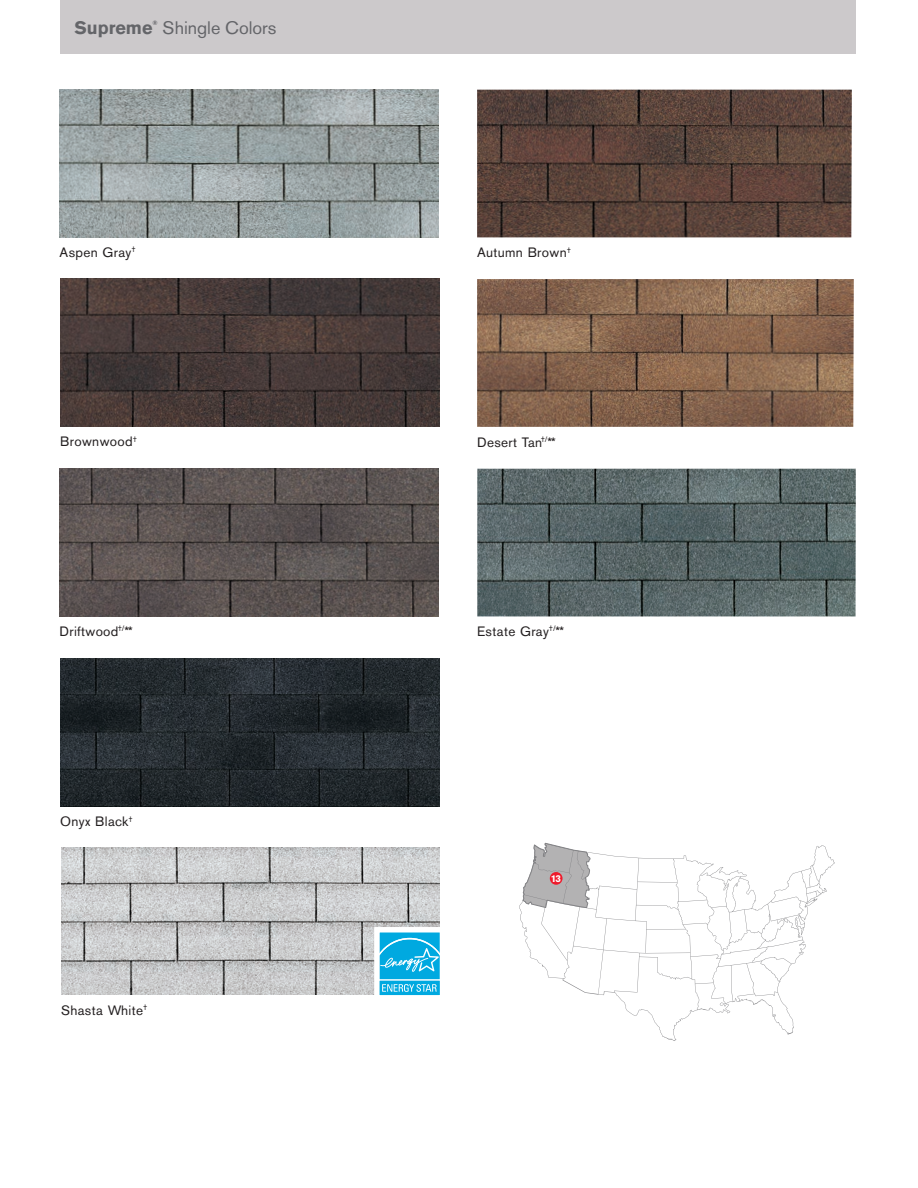
<style>
.page{position:relative;width:918px;height:1188px;background:#fff}
.page>*{position:absolute;margin:0;border:0;box-sizing:border-box;transform-origin:0 0}
.t1{font:18px "Akzidenz Grotesk Pro";color:#646569}
.t2{font:700 18px "Akzidenz Grotesk Pro";color:#646569}
.t3{font:13.5px "Akzidenz Grotesk Pro";letter-spacing:.025em;color:#231f20}
.t4{font:700 9.9px "Akzidenz Grotesk Pro";color:#fff}
.t5{font:700 6.3px "Akzidenz Grotesk Pro";color:#646569}
</style>
<div class="page">
<img style="left:477px;top:90px;width:375px;height:147px">
<img style="left:477px;top:279px;width:377px;height:148px">
<svg style="left:519px;top:843px;width:316px;height:198px"></svg>
<div style="left:550px;top:872px;width:13px;height:13px;background:#ee1b2c;border-radius:50%"></div>
<div style="left:60px;top:0;width:796px;height:54px;background:#ccc9cb"></div>
<img style="left:60px;top:89px;width:378px;height:148px">
<img style="left:60px;top:279px;width:379px;height:148px">
<img style="left:60px;top:469px;width:378px;height:147px">
<img style="left:477px;top:469px;width:379px;height:147px">
<img style="left:60px;top:659px;width:379px;height:148px">
<img style="left:61px;top:847px;width:378px;height:148px">
<svg style="left:372px;top:924px;width:68px;height:72px"></svg>
<h1 class="t2" style="left:75px;top:17px;width:79px">Supreme</h1>
<p class="t5" style="left:153px;top:18px;width:7px">®</p>
<h1 class="t1" style="left:163px;top:17px;width:115px">Shingle Colors</h1>
<p class="t3" style="left:60px;top:243px;width:77px">Aspen Gray<sup>†</sup></p>
<p class="t3" style="left:60px;top:433px;width:78px">Brownwood<sup>†</sup></p>
<p class="t3" style="left:477px;top:244px;width:95px">Autumn Brown<sup>†</sup></p>
<p class="t3" style="left:477px;top:433px;width:80px">Desert Tan<sup>†/</sup>**</p>
<p class="t3" style="left:60px;top:623px;width:75px">Driftwood<sup>†/</sup>**</p>
<p class="t3" style="left:477px;top:623px;width:89px">Estate Gray<sup>†/</sup>**</p>
<p class="t3" style="left:60px;top:813px;width:74px">Onyx Black<sup>†</sup></p>
<p class="t3" style="left:61px;top:1001px;width:87px">Shasta White<sup>†</sup></p>
<p class="t4" style="left:551px;top:872px;width:12px">13</p>
</div>
